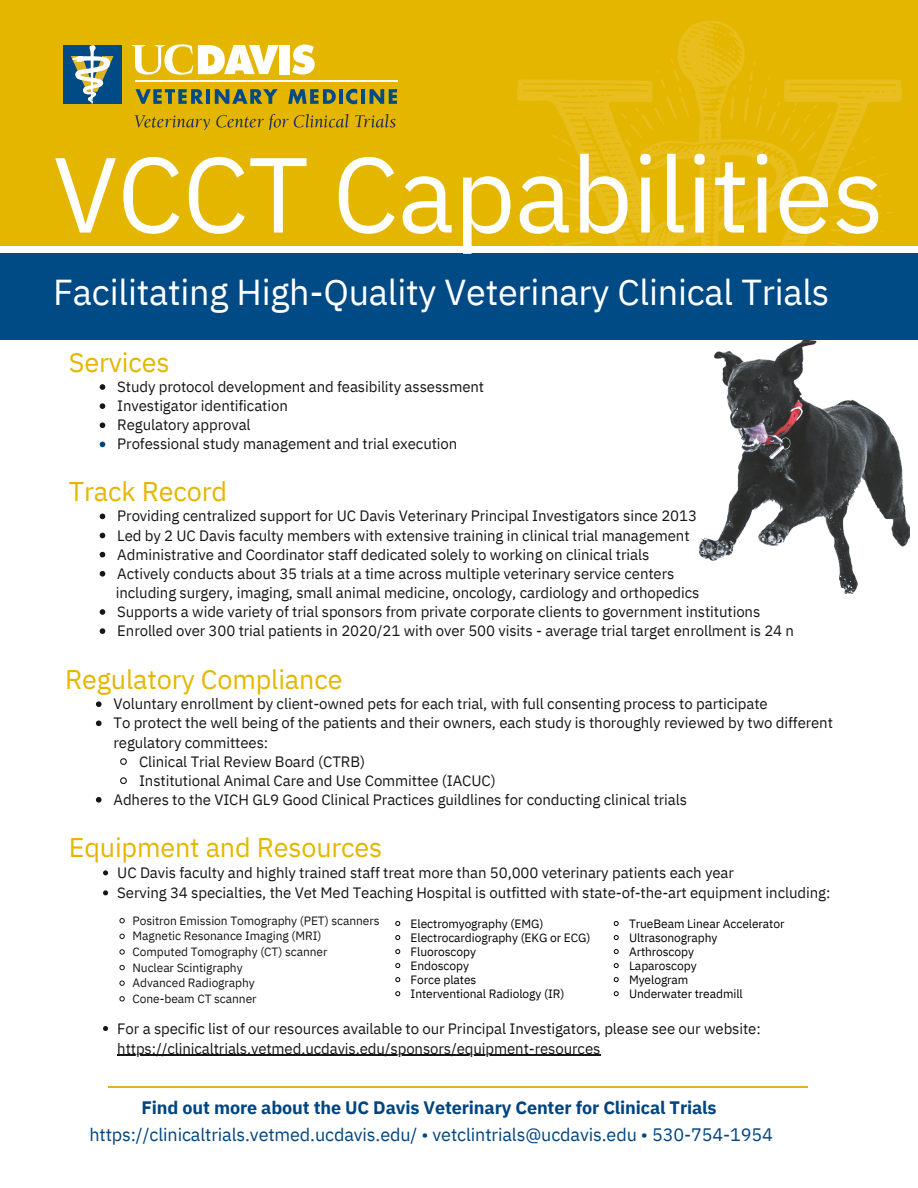
<style>
.page{position:relative;width:918px;height:1188px;background:#fff}
.page>*{position:absolute;margin:0;border:0;box-sizing:border-box;transform-origin:0 0}
.t1{font:106.5px "IBM Plex Sans";letter-spacing:-.005em;color:#fff}
.t2{font:36px "IBM Plex Sans";letter-spacing:-.005em;color:#fff}
.t3{font:27px "IBM Plex Sans";letter-spacing:-.005em;color:#e5b600}
.t4{font:18px "IBM Plex Sans";letter-spacing:-.005em;color:#004580}
.t5{font:700 18px "IBM Plex Sans";letter-spacing:-.005em;color:#004580}
.t6{font:15px/20px "IBM Plex Sans";letter-spacing:-.005em;color:#171615}
.t7{font:12px "IBM Plex Sans";letter-spacing:-.005em;color:#000}
.t8{font:12px "IBM Plex Sans";letter-spacing:-.005em;color:#171615}
</style>
<div class="page">
<div style="left:0;top:0;width:918px;height:245px;background:#e5b600"></div>
<svg style="left:103px;top:870px;width:5px;height:5px"></svg>
<svg style="left:103px;top:890px;width:5px;height:5px"></svg>
<svg style="left:119px;top:918px;width:6px;height:6px"></svg>
<svg style="left:119px;top:933px;width:6px;height:6px"></svg>
<svg style="left:119px;top:949px;width:6px;height:6px"></svg>
<svg style="left:119px;top:965px;width:6px;height:6px"></svg>
<svg style="left:119px;top:980px;width:6px;height:6px"></svg>
<svg style="left:119px;top:996px;width:6px;height:6px"></svg>
<svg style="left:103px;top:1026px;width:5px;height:5px"></svg>
<hr style="left:117px;top:1055px;width:483px;height:1px;background:#171615">
<hr style="left:108px;top:1086px;width:699px;height:2px;background:#deb326">
<svg style="left:517px;top:20px;width:385px;height:320px"></svg>
<div style="left:63px;top:45px;width:58px;height:59px;background:#004a85"></div>
<svg style="left:71px;top:45px;width:43px;height:59px"></svg>
<img style="left:699px;top:339px;width:211px;height:255px">
<div style="left:0;top:253px;width:918px;height:86px;background:#004a85"></div>
<hr style="left:135px;top:81px;width:262px;height:1px;background:#fff">
<svg style="left:136px;top:89px;width:67px;height:15px"></svg>
<hr style="left:206px;top:89px;width:4px;height:15px;background:#004a85">
<svg style="left:215px;top:89px;width:63px;height:15px"></svg>
<svg style="left:288px;top:89px;width:48px;height:15px"></svg>
<hr style="left:339px;top:89px;width:4px;height:15px;background:#004a85">
<svg style="left:346px;top:89px;width:11px;height:15px"></svg>
<hr style="left:361px;top:89px;width:4px;height:15px;background:#004a85">
<svg style="left:370px;top:89px;width:27px;height:15px"></svg>
<svg style="left:292px;top:44px;width:23px;height:31px"></svg>
<div style="left:280px;top:45px;width:10px;height:29px;background:#fff"></div>
<svg style="left:131px;top:44px;width:148px;height:31px"></svg>
<img style="left:134px;top:114px;width:262px;height:16px">
<svg style="left:100px;top:514px;width:5px;height:5px"></svg>
<svg style="left:100px;top:533px;width:5px;height:5px"></svg>
<svg style="left:100px;top:552px;width:5px;height:5px"></svg>
<svg style="left:100px;top:571px;width:5px;height:6px"></svg>
<svg style="left:100px;top:609px;width:5px;height:6px"></svg>
<svg style="left:100px;top:628px;width:5px;height:6px"></svg>
<svg style="left:100px;top:384px;width:5px;height:6px"></svg>
<svg style="left:100px;top:403px;width:5px;height:6px"></svg>
<svg style="left:100px;top:422px;width:5px;height:6px"></svg>
<svg style="left:100px;top:442px;width:5px;height:5px"></svg>
<svg style="left:96px;top:701px;width:6px;height:6px"></svg>
<svg style="left:96px;top:721px;width:6px;height:5px"></svg>
<svg style="left:120px;top:758px;width:7px;height:7px"></svg>
<svg style="left:120px;top:777px;width:7px;height:8px"></svg>
<svg style="left:96px;top:797px;width:6px;height:6px"></svg>
<svg style="left:395px;top:921px;width:6px;height:5px"></svg>
<svg style="left:395px;top:935px;width:6px;height:5px"></svg>
<svg style="left:395px;top:949px;width:6px;height:6px"></svg>
<svg style="left:395px;top:963px;width:6px;height:6px"></svg>
<svg style="left:395px;top:977px;width:6px;height:6px"></svg>
<svg style="left:395px;top:991px;width:6px;height:6px"></svg>
<svg style="left:613px;top:921px;width:6px;height:5px"></svg>
<svg style="left:613px;top:935px;width:6px;height:5px"></svg>
<svg style="left:613px;top:949px;width:6px;height:6px"></svg>
<svg style="left:613px;top:963px;width:6px;height:6px"></svg>
<svg style="left:613px;top:977px;width:6px;height:6px"></svg>
<svg style="left:613px;top:991px;width:6px;height:6px"></svg>
<p class="t1" style="left:53px;top:123px;width:833px">VCCT Capabilities</p>
<p class="t2" style="left:53px;top:268px;width:778px">Facilitating High-Quality Veterinary Clinical Trials</p>
<p class="t3" style="left:69px;top:344px;width:102px">Services</p>
<p class="t6" style="left:117px;top:376px;width:368px">Study protocol development and feasibility assessment</p>
<p class="t6" style="left:117px;top:396px;width:172px">Investigator identification</p>
<p class="t6" style="left:117px;top:415px;width:135px">Regulatory approval</p>
<p class="t6" style="left:117px;top:434px;width:342px">Professional study management and trial execution</p>
<p class="t3" style="left:69px;top:474px;width:160px">Track Record</p>
<p class="t6" style="left:117px;top:506px;width:581px">Providing centralized support for UC Davis Veterinary Principal Investigators since 2013</p>
<p class="t6" style="left:117px;top:525px;width:574px">Led by 2 UC Davis faculty members with extensive training in clinical trial management</p>
<p class="t6" style="left:117px;top:544px;width:534px">Administrative and Coordinator staff dedicated solely to working on clinical trials</p>
<p class="t6" style="left:117px;top:563px;width:559px">Actively conducts about 35 trials at a time across multiple veterinary service centers</p>
<p class="t6" style="left:117px;top:601px;width:645px">Supports a wide variety of trial sponsors from private corporate clients to government institutions</p>
<p class="t6" style="left:117px;top:621px;width:678px">Enrolled over 300 trial patients in 2020/21 with over 500 visits - average trial target enrollment is 24 n</p>
<p class="t6" style="left:116px;top:582px;width:585px">including surgery, imaging, small animal medicine, oncology, cardiology and orthopedics</p>
<p class="t3" style="left:65px;top:662px;width:279px">Regulatory Compliance</p>
<p class="t6" style="left:114px;top:694px;width:656px">Voluntary enrollment by client-owned pets for each trial, with full consenting process to participate</p>
<p class="t6" style="left:114px;top:713px;width:721px;line-height:19.2px">To protect the well being of the patients and their owners, each study is thoroughly reviewed by two different regulatory committees:</p>
<p class="t6" style="left:139px;top:751px;width:228px">Clinical Trial Review Board (CTRB)</p>
<p class="t6" style="left:139px;top:770px;width:358px">Institutional Animal Care and Use Committee (IACUC)</p>
<p class="t6" style="left:114px;top:789px;width:575px">Adheres to the VICH GL9 Good Clinical Practices guildlines for conducting clinical trials</p>
<p class="t3" style="left:69px;top:829px;width:315px">Equipment and Resources</p>
<p class="t6" style="left:117px;top:862px;width:618px">UC Davis faculty and highly trained staff treat more than 50,000 veterinary patients each year</p>
<p class="t6" style="left:117px;top:882px;width:715px">Serving 34 specialties, the Vet Med Teaching Hospital is outfitted with state-of-the-art equipment including:</p>
<p class="t8" style="left:133px;top:912px;width:248px">Positron Emission Tomography (PET) scanners</p>
<p class="t8" style="left:133px;top:928px;width:190px">Magnetic Resonance Imaging (MRI)</p>
<p class="t8" style="left:133px;top:944px;width:196px">Computed Tomography (CT) scanner</p>
<p class="t8" style="left:133px;top:959px;width:112px">Nuclear Scintigraphy</p>
<p class="t8" style="left:133px;top:975px;width:124px">Advanced Radiography</p>
<p class="t8" style="left:133px;top:991px;width:126px">Cone-beam CT scanner</p>
<p class="t6" style="left:117px;top:1018px;width:645px">For a specific list of our resources available to our Principal Investigators, please see our website: https://clinicaltrials.vetmed.ucdavis.edu/sponsors/equipment-resources</p>
<p class="t7" style="left:411px;top:915px;width:134px">Electromyography (EMG)</p>
<p class="t7" style="left:411px;top:929px;width:181px">Electrocardiography (EKG or ECG)</p>
<p class="t7" style="left:411px;top:943px;width:67px">Fluoroscopy</p>
<p class="t7" style="left:411px;top:957px;width:60px">Endoscopy</p>
<p class="t7" style="left:411px;top:971px;width:67px">Force plates</p>
<p class="t7" style="left:411px;top:985px;width:155px">Interventional Radiology (IR)</p>
<p class="t7" style="left:629px;top:915px;width:157px">TrueBeam Linear Accelerator</p>
<p class="t7" style="left:629px;top:929px;width:90px">Ultrasonography</p>
<p class="t7" style="left:629px;top:943px;width:67px">Arthroscopy</p>
<p class="t7" style="left:629px;top:957px;width:69px">Laparoscopy</p>
<p class="t7" style="left:629px;top:971px;width:61px">Myelogram</p>
<p class="t7" style="left:629px;top:985px;width:115px">Underwater treadmill</p>
<p class="t5" style="left:142px;top:1095px;width:577px">Find out more about the UC Davis Veterinary Center for Clinical Trials</p>
<p class="t4" style="left:89px;top:1122px;width:685px">https://clinicaltrials.vetmed.ucdavis.edu/ • vetclintrials@ucdavis.edu • 530-754-1954</p>
</div>
